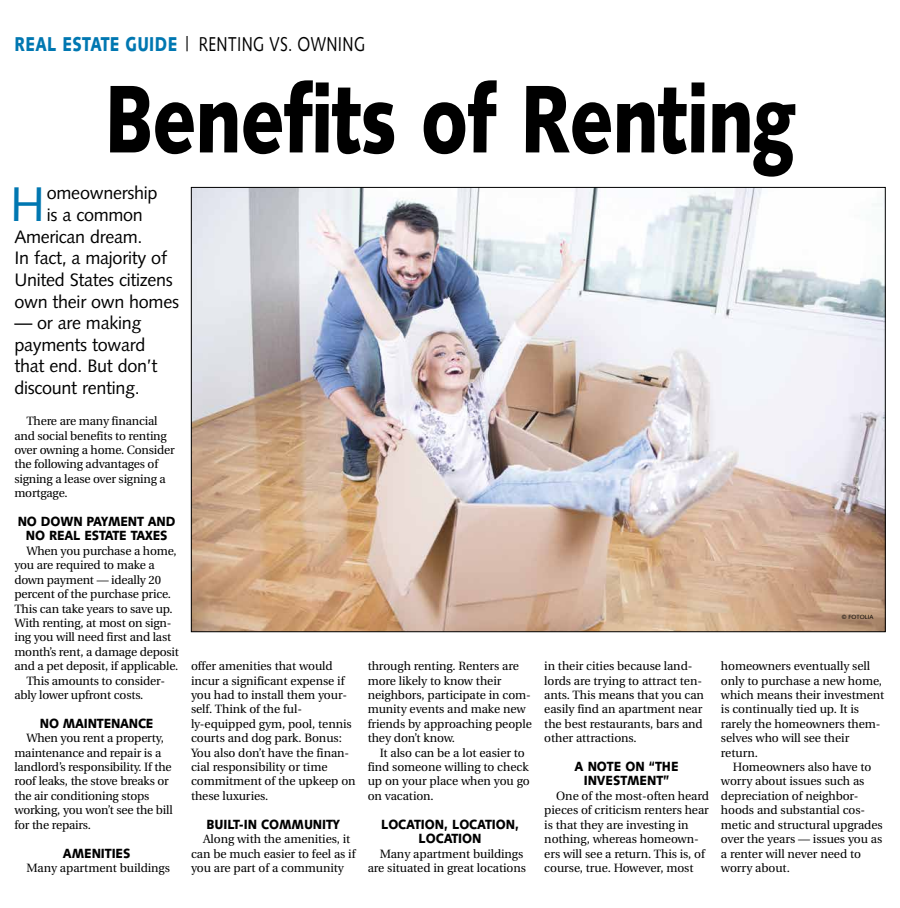
<style>
.page{position:relative;width:900px;height:908px;background:#fff}
.page>*{position:absolute;margin:0;border:0;box-sizing:border-box;transform-origin:0 0}
.t1{font:900 96px "Syntax";letter-spacing:-.015em;color:#000;scale:.77 1}
.t2{font:48.6px "Syntax";color:#0077b1}
.t3{font:20px "Syntax";letter-spacing:.025em;color:#000;scale:.77 1}
.t4{font:18px/21.6px "Syntax";letter-spacing:-.015em;color:#000}
.t5{font:900 13.3px/14.4px "Syntax";letter-spacing:-.005em;color:#000;text-align:center;scale:.91 1}
.t6{font:12px/14.4px "Utopia";letter-spacing:-.005em;color:#000}
.t7{font:6px "Syntax";color:#000}
.s1{font-weight:900;color:#0077b1}
</style>
<div class="page">
<img style="left:193px;top:189px;width:691px;height:440px">
<h3 class="t3" style="left:14px;top:32px;width:457px"><span class="s1">REAL ESTATE GUIDE</span> | RENTING VS. OWNING</h3>
<h1 class="t1" style="left:104px;top:62px;width:899px">Benefits of Renting</h1>
<h2 class="t2" style="left:10px;top:175px;width:37px">H</h2>
<h3 class="t4" style="left:47px;top:182px;width:112px">omeownership</h3>
<h3 class="t4" style="left:47px;top:204px;width:97px">is a common</h3>
<h3 class="t4" style="left:14px;top:225px;width:130px">American dream.</h3>
<h3 class="t4" style="left:14px;top:247px;width:154px">In fact, a majority of</h3>
<h3 class="t4" style="left:14px;top:269px;width:160px">United States citizens</h3>
<h3 class="t4" style="left:14px;top:290px;width:166px">own their own homes</h3>
<h3 class="t4" style="left:14px;top:312px;width:145px">— or are making payments toward that end. But don’t discount renting.</h3>
<p class="t6" style="left:14px;top:414px;width:162px;text-indent:12px">There are many financial and social benefits to renting over owning a home. Consider the following advantages of signing a lease over signing a mortgage.</p>
<p class="t5" style="left:18px;top:514px;width:175px">NO DOWN PAYMENT AND<br>NO REAL ESTATE TAXES</p>
<p class="t6" style="left:26px;top:543px;width:152px">When you purchase a home,</p>
<p class="t6" style="left:14px;top:558px;width:142px">you are required to make a</p>
<p class="t6" style="left:14px;top:572px;width:148px">down payment — ideally 20</p>
<p class="t6" style="left:14px;top:587px;width:158px">percent of the purchase price.</p>
<p class="t6" style="left:14px;top:601px;width:160px">This can take years to save up.</p>
<p class="t6" style="left:14px;top:615px;width:159px">With renting, at most on sign-</p>
<p class="t6" style="left:14px;top:630px;width:158px">ing you will need first and last</p>
<p class="t6" style="left:14px;top:644px;width:166px">month’s rent, a damage deposit</p>
<p class="t6" style="left:14px;top:659px;width:165px">and a pet deposit, if applicable.</p>
<p class="t6" style="left:26px;top:673px;width:140px">This amounts to consider-</p>
<p class="t6" style="left:14px;top:687px;width:130px">ably lower upfront costs.</p>
<p class="t5" style="left:40px;top:715px;width:126px">NO MAINTENANCE</p>
<p class="t6" style="left:14px;top:731px;width:160px;text-indent:12px">When you rent a property, maintenance and repair is a landlord’s responsibility. If the roof leaks, the stove breaks or the air conditioning stops working, you won’t see the bill for the repairs.</p>
<p class="t5" style="left:63px;top:845px;width:76px">AMENITIES</p>
<p class="t6" style="left:26px;top:860px;width:145px">Many apartment buildings</p>
<p class="t6" style="left:191px;top:659px;width:166px">offer amenities that would incur a significant expense if you had to install them your&shy;self. Think of the ful&shy;ly-equipped gym, pool, tennis courts and dog park. Bonus:<br>You also don’t have the finan&shy;cial responsibility or time commitment of the upkeep on these luxuries.</p>
<p class="t5" style="left:207px;top:816px;width:148px">BUILT-IN COMMUNITY</p>
<p class="t6" style="left:191px;top:831px;width:166px;text-indent:12px">Along with the amenities, it can be much easier to feel as if you are part of a community</p>
<p class="t6" style="left:368px;top:659px;width:166px">through renting. Renters are more likely to know their neighbors, participate in com&shy;munity events and make new friends by approaching people they don’t know.</p>
<p class="t6" style="left:368px;top:745px;width:164px;text-indent:12px">It also can be a lot easier to find someone willing to check up on your place when you go on vacation.</p>
<p class="t5" style="left:381px;top:816px;width:153px">LOCATION, LOCATION,<br>LOCATION</p>
<p class="t6" style="left:368px;top:846px;width:160px;text-align:right">Many apartment buildings are situated in great locations</p>
<p class="t7" style="left:842px;top:613px;width:33px">© FOTOLIA</p>
<p class="t6" style="left:544px;top:659px;width:161px">in their cities because land&shy;lords are trying to attract ten&shy;ants. This means that you can easily find an apartment near the best restaurants, bars and other attractions.</p>
<p class="t5" style="left:575px;top:759px;width:116px">A NOTE ON “THE<br>INVESTMENT”</p>
<p class="t6" style="left:544px;top:788px;width:166px;text-indent:12px">One of the most-often heard pieces of criticism renters hear is that they are investing in nothing, whereas homeown&shy;ers will see a return. This is, of course, true. However, most</p>
<p class="t6" style="left:721px;top:659px;width:165px">homeowners eventually sell only to purchase a new home, which means their investment is continually tied up. It is rarely the homeowners them&shy;selves who will see their return.</p>
<p class="t6" style="left:721px;top:759px;width:163px;text-indent:12px">Homeowners also have to worry about issues such as depreciation of neighbor&shy;hoods and substantial cos&shy;metic and structural upgrades over the years — issues you as a renter will never need to worry about.</p>
</div>
